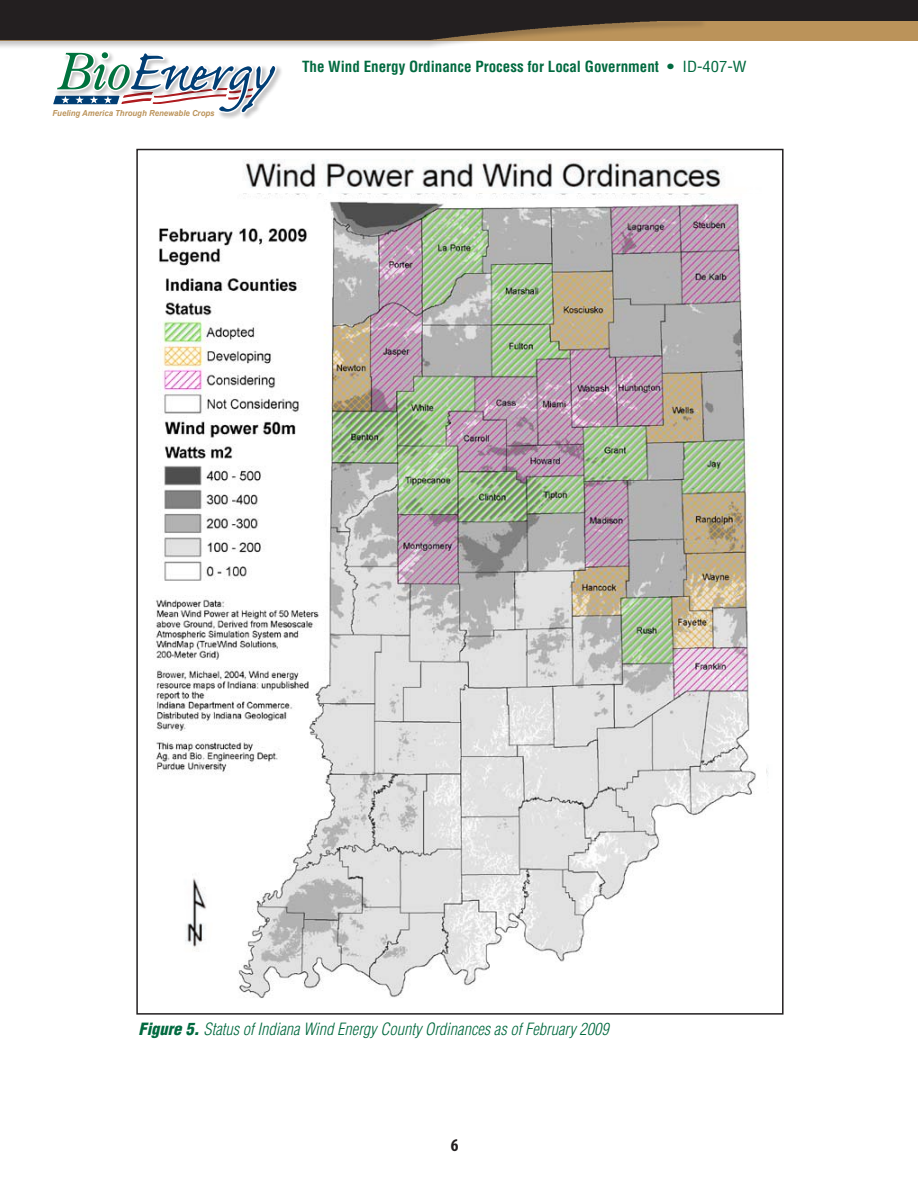
<style>
.page{position:relative;width:918px;height:1188px;background:#fff}
.page>*{position:absolute;margin:0;border:0;box-sizing:border-box;transform-origin:0 0}
.t1{font:65.1px "Caflisch Script Pro";letter-spacing:-.005em;color:#013e74;scale:1.05 1}
.t2{font:700 condensed 18px "Myriad Pro";color:#231f20}
.t3{font:italic 300 condensed 16.5px "Helvetica";color:#00693f}
.t4{font:700 condensed 15px "Helvetica";color:#00693f}
.t5{font:italic 700 8.25px "Arial";color:#bb935a;scale:.94 1}
.s1{font-family:"Century Old Style Std";font-style:italic;font-size:49.8px;color:#00723e}
.s2{font-size:74.85px}
.s3{font-weight:400}
.s4{font-weight:900}
</style>
<div class="page">
<div style="left:0;top:13px;width:918px;height:28px;background:#bb935a"></div>
<div style="left:0;top:18px;width:723px;height:43px;background:#231f20;opacity:.25"></div>
<img style="left:0;top:20px;width:707px;height:20px">
<div style="left:0;top:0;width:918px;height:20px;background:#231f20"></div>
<div style="left:54px;top:50px;width:329px;height:115px;background:#fff"></div>
<svg style="left:50px;top:20px;width:228px;height:99px"></svg>
<img style="left:243px;top:160px;width:526px;height:616px">
<img style="left:156px;top:194px;width:611px;height:804px">
<h1 class="t1" style="left:58px;top:40px;width:205px"><span class="s1">Bio</span><span class="s2">E</span>nergy</h1>
<p class="t4" style="left:302px;top:58px;width:446px">The Wind Energy Ordinance Process for Local Government • <span class="s3">ID-407-W</span></p>
<p class="t5" style="left:53px;top:108px;width:174px">Fueling America Through Renewable Crops</p>
<p class="t3" style="left:138px;top:1020px;width:472px"><span class="s4">Figure 5.</span> Status of Indiana Wind Energy County Ordinances as of February 2009</p>
<p class="t2" style="left:451px;top:1134px;width:9px">6</p>
</div>
